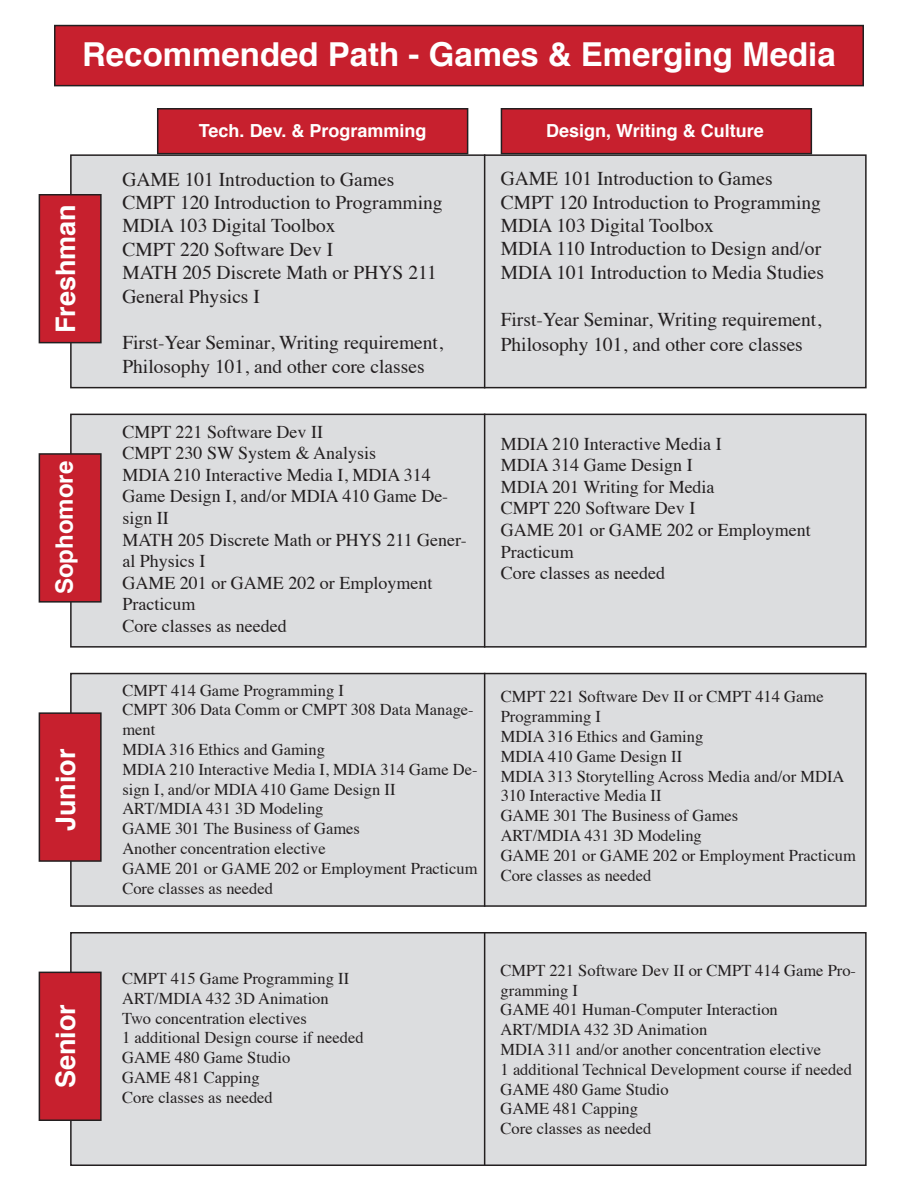
<style>
.page{position:relative;width:918px;height:1188px;background:#fff}
.page>*{position:absolute;margin:0;border:0;box-sizing:border-box;transform-origin:0 0}
.t1{font:700 33px "Helvetica";color:#fff}
.t2{font:700 27px "Helvetica";color:#fff}
.t3{font:700 24px "Helvetica";color:#fff}
.t4{font:19.5px/23.4px "Times";color:#231f20}
.t5{font:18px/21.6px "Times";color:#231f20}
.t6{font:700 18px "Helvetica";color:#fff}
.t7{font:16.5px/19.8px "Times";color:#231f20}
</style>
<div class="page">
<div style="left:55px;top:26px;width:808px;height:60px;background:#c7202e"></div>
<div style="left:54px;top:25px;width:810px;height:61px;border:2px solid #231f20"></div>
<div style="left:71px;top:155px;width:795px;height:233px;background:#dcdddf"></div>
<div style="left:70px;top:154px;width:797px;height:234px;border:2px solid #231f20"></div>
<hr style="left:484px;top:154px;width:1px;height:234px;background:#231f20">
<div style="left:71px;top:414px;width:795px;height:233px;background:#dcdddf"></div>
<div style="left:70px;top:414px;width:797px;height:234px;border:2px solid #231f20"></div>
<hr style="left:484px;top:414px;width:1px;height:234px;background:#231f20">
<div style="left:71px;top:674px;width:795px;height:232px;background:#dcdddf"></div>
<div style="left:70px;top:673px;width:797px;height:234px;border:2px solid #231f20"></div>
<hr style="left:484px;top:673px;width:1px;height:234px;background:#231f20">
<div style="left:71px;top:933px;width:795px;height:232px;background:#dcdddf"></div>
<div style="left:70px;top:932px;width:797px;height:234px;border:2px solid #231f20"></div>
<hr style="left:484px;top:932px;width:1px;height:234px;background:#231f20">
<div style="left:158px;top:109px;width:310px;height:45px;background:#c7202e"></div>
<div style="left:157px;top:108px;width:311px;height:46px;border:2px solid #231f20"></div>
<div style="left:501px;top:109px;width:310px;height:45px;background:#c7202e"></div>
<div style="left:501px;top:108px;width:311px;height:46px;border:2px solid #231f20"></div>
<div style="left:39px;top:195px;width:62px;height:148px;background:#c7202e"></div>
<div style="left:39px;top:194px;width:63px;height:149px;border:2px solid #231f20"></div>
<div style="left:39px;top:454px;width:62px;height:148px;background:#c7202e"></div>
<div style="left:39px;top:453px;width:63px;height:150px;border:2px solid #231f20"></div>
<div style="left:39px;top:713px;width:62px;height:148px;background:#c7202e"></div>
<div style="left:39px;top:712px;width:63px;height:150px;border:2px solid #231f20"></div>
<div style="left:39px;top:972px;width:62px;height:148px;background:#c7202e"></div>
<div style="left:39px;top:972px;width:63px;height:149px;border:2px solid #231f20"></div>
<p class="t1" style="left:82px;top:28px;width:755px">Recommended Path - Games &amp; Emerging Media</p>
<p class="t2" style="left:44px;top:333px;width:131px;rotate:-90deg">Freshman</p>
<p class="t3" style="left:45px;top:594px;width:135px;rotate:-90deg">Sophomore</p>
<p class="t2" style="left:44px;top:831px;width:84px;rotate:-90deg">Junior</p>
<p class="t2" style="left:44px;top:1088px;width:86px;rotate:-90deg">Senior</p>
<p class="t6" style="left:199px;top:116px;width:229px">Tech. Dev. &amp; Programming</p>
<p class="t6" style="left:546px;top:116px;width:219px">Design, Writing &amp; Culture</p>
<p class="t4" style="left:122px;top:166px;width:273px">GAME 101 Introduction to Games</p>
<p class="t4" style="left:122px;top:189px;width:322px">CMPT 120 Introduction to Programming</p>
<p class="t4" style="left:122px;top:212px;width:215px">MDIA 103 Digital Toolbox</p>
<p class="t4" style="left:122px;top:236px;width:212px">CMPT 220 Software Dev I</p>
<p class="t4" style="left:122px;top:259px;width:316px">MATH 205 Discrete Math or PHYS 211<br>General Physics I</p>
<p class="t4" style="left:122px;top:329px;width:322px">First-Year Seminar, Writing requirement,<br>Philosophy 101, and other core classes</p>
<p class="t5" style="left:122px;top:419px;width:202px">CMPT 221 Software Dev II</p>
<p class="t5" style="left:122px;top:441px;width:255px">CMPT 230 SW System &amp; Analysis</p>
<p class="t5" style="left:122px;top:462px;width:327px">MDIA 210 Interactive Media I, MDIA 314<br>Game Design I, and/or MDIA 410 Game De&shy;sign II</p>
<p class="t5" style="left:122px;top:527px;width:346px">MATH 205 Discrete Math or PHYS 211 Gener&shy;al Physics I</p>
<p class="t5" style="left:122px;top:570px;width:311px">GAME 201 or GAME 202 or Employment<br>Practicum</p>
<p class="t5" style="left:122px;top:614px;width:166px">Core classes as needed</p>
<p class="t7" style="left:122px;top:679px;width:223px">CMPT 414 Game Programming I</p>
<p class="t7" style="left:122px;top:699px;width:353px">CMPT 306 Data Comm or CMPT 308 Data Manage&shy;ment</p>
<p class="t7" style="left:122px;top:738px;width:204px">MDIA 316 Ethics and Gaming</p>
<p class="t7" style="left:122px;top:758px;width:357px">MDIA 210 Interactive Media I, MDIA 314 Game De&shy;sign I, and/or MDIA 410 Game Design II</p>
<p class="t7" style="left:122px;top:798px;width:203px">ART/MDIA 431 3D Modeling</p>
<p class="t7" style="left:122px;top:817px;width:239px">GAME 301 The Business of Games</p>
<p class="t7" style="left:122px;top:837px;width:205px">Another concentration elective</p>
<p class="t7" style="left:122px;top:857px;width:357px">GAME 201 or GAME 202 or Employment Practicum</p>
<p class="t7" style="left:122px;top:877px;width:152px">Core classes as needed</p>
<p class="t4" style="left:501px;top:165px;width:273px">GAME 101 Introduction to Games</p>
<p class="t4" style="left:501px;top:189px;width:322px">CMPT 120 Introduction to Programming</p>
<p class="t4" style="left:501px;top:212px;width:215px">MDIA 103 Digital Toolbox</p>
<p class="t4" style="left:501px;top:236px;width:325px">MDIA 110 Introduction to Design and/or<br>MDIA 101 Introduction to Media Studies</p>
<p class="t4" style="left:501px;top:305px;width:322px;line-height:25.2px">First-Year Seminar, Writing requirement,<br>Philosophy 101, and other core classes</p>
<p class="t5" style="left:501px;top:431px;width:222px">MDIA 210 Interactive Media I</p>
<p class="t5" style="left:501px;top:453px;width:193px">MDIA 314 Game Design I</p>
<p class="t5" style="left:501px;top:474px;width:215px">MDIA 201 Writing for Media</p>
<p class="t5" style="left:501px;top:496px;width:196px">CMPT 220 Software Dev I</p>
<p class="t5" style="left:501px;top:518px;width:311px">GAME 201 or GAME 202 or Employment<br>Practicum</p>
<p class="t5" style="left:501px;top:561px;width:166px">Core classes as needed</p>
<p class="t7" style="left:501px;top:686px;width:324px">CMPT 221 Software Dev II or CMPT 414 Game<br>Programming I</p>
<p class="t7" style="left:501px;top:725px;width:204px">MDIA 316 Ethics and Gaming</p>
<p class="t7" style="left:501px;top:745px;width:183px">MDIA 410 Game Design II</p>
<p class="t7" style="left:501px;top:765px;width:345px">MDIA 313 Storytelling Across Media and/or MDIA<br>310 Interactive Media II</p>
<p class="t7" style="left:501px;top:804px;width:239px">GAME 301 The Business of Games</p>
<p class="t7" style="left:501px;top:824px;width:203px">ART/MDIA 431 3D Modeling</p>
<p class="t7" style="left:501px;top:844px;width:357px">GAME 201 or GAME 202 or Employment Practicum</p>
<p class="t7" style="left:501px;top:864px;width:152px">Core classes as needed</p>
<p class="t7" style="left:122px;top:967px;width:229px">CMPT 415 Game Programming II</p>
<p class="t7" style="left:122px;top:987px;width:208px">ART/MDIA 432 3D Animation</p>
<p class="t7" style="left:122px;top:1007px;width:186px">Two concentration electives</p>
<p class="t7" style="left:122px;top:1027px;width:243px">1 additional Design course if needed</p>
<p class="t7" style="left:122px;top:1046px;width:170px">GAME 480 Game Studio</p>
<p class="t7" style="left:122px;top:1066px;width:139px">GAME 481 Capping</p>
<p class="t7" style="left:122px;top:1086px;width:152px">Core classes as needed</p>
<p class="t7" style="left:501px;top:959px;width:357px">CMPT 221 Software Dev II or CMPT 414 Game Pro&shy;gramming I</p>
<p class="t7" style="left:501px;top:999px;width:279px">GAME 401 Human-Computer Interaction</p>
<p class="t7" style="left:501px;top:1018px;width:208px">ART/MDIA 432 3D Animation</p>
<p class="t7" style="left:501px;top:1038px;width:322px">MDIA 311 and/or another concentration elective</p>
<p class="t7" style="left:501px;top:1058px;width:353px">1 additional Technical Development course if needed</p>
<p class="t7" style="left:501px;top:1078px;width:170px">GAME 480 Game Studio</p>
<p class="t7" style="left:501px;top:1098px;width:139px">GAME 481 Capping</p>
<p class="t7" style="left:501px;top:1117px;width:152px">Core classes as needed</p>
</div>
